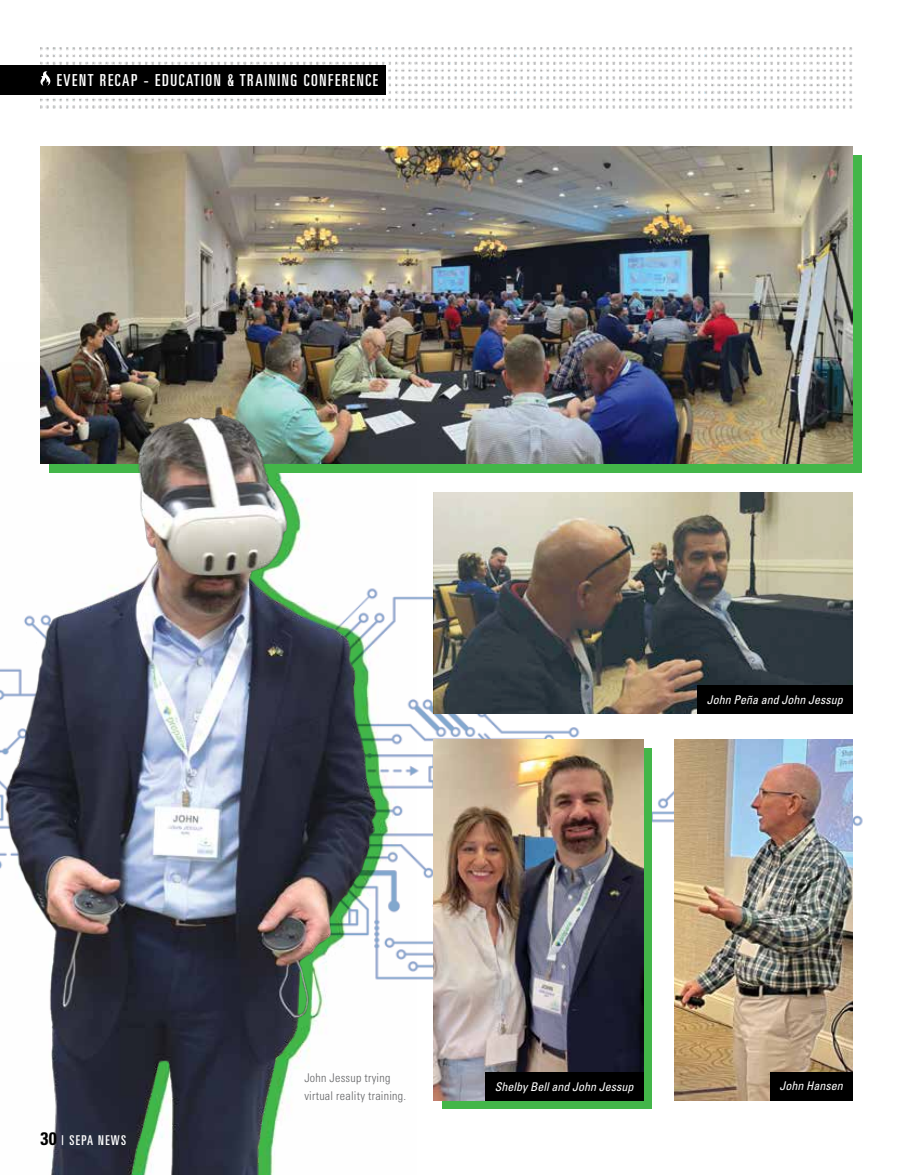
<style>
.page{position:relative;width:905px;height:1175px;background:#fff}
.page>*{position:absolute;margin:0;border:0;box-sizing:border-box;transform-origin:0 0}
.t1{font:ultra-condensed 16.5px "Univers LT Std";letter-spacing:.1em;color:#fff}
.t2{font:ultra-condensed 13.5px "Univers LT Std";letter-spacing:.1em;color:#fff}
.t3{font:italic condensed 12px "Univers LT Std";color:#fff}
.t4{font:300 condensed 12px/18px "Univers LT Std";letter-spacing:.02em;color:#636466}
.s1{font-weight:700;font-stretch:condensed;font-size:18px;color:#000}
</style>
<div class="page">
<img style="left:417px;top:584px;width:446px;height:452px">
<img style="left:377px;top:591px;width:40px;height:389px">
<div style="left:50px;top:155px;width:811px;height:318px;background:#43b649"></div>
<div style="left:443px;top:748px;width:209px;height:361px;background:#43b649"></div>
<img style="left:40px;top:146px;width:812px;height:318px">
<img style="left:434px;top:739px;width:209px;height:361px">
<img style="left:674px;top:739px;width:178px;height:361px">
<img style="left:434px;top:492px;width:418px;height:221px">
<img style="left:0;top:390px;width:377px;height:784px">
<div style="left:697px;top:685px;width:155px;height:28px;background:#000"></div>
<div style="left:485px;top:1072px;width:158px;height:28px;background:#000"></div>
<div style="left:769px;top:1072px;width:83px;height:28px;background:#000"></div>
<img style="left:40px;top:47px;width:812px;height:62px">
<div style="left:0;top:65px;width:386px;height:29px;background:#000"></div>
<svg style="left:40px;top:71px;width:10px;height:15px"></svg>
<h1 class="t1" style="left:57px;top:70px;width:323px">EVENT RECAP - EDUCATION &amp; TRAINING CONFERENCE</h1>
<p class="t2" style="left:40px;top:1133px;width:87px"><span class="s1">30</span> | SEPA NEWS</p>
<p class="t3" style="left:706px;top:692px;width:137px">John Peña and John Jessup</p>
<p class="t4" style="left:304px;top:1068px;width:103px">John Jessup trying virtual reality training.</p>
<p class="t3" style="left:494px;top:1079px;width:140px">Shelby Bell and John Jessup</p>
<p class="t3" style="left:779px;top:1078px;width:65px">John Hansen</p>
</div>
